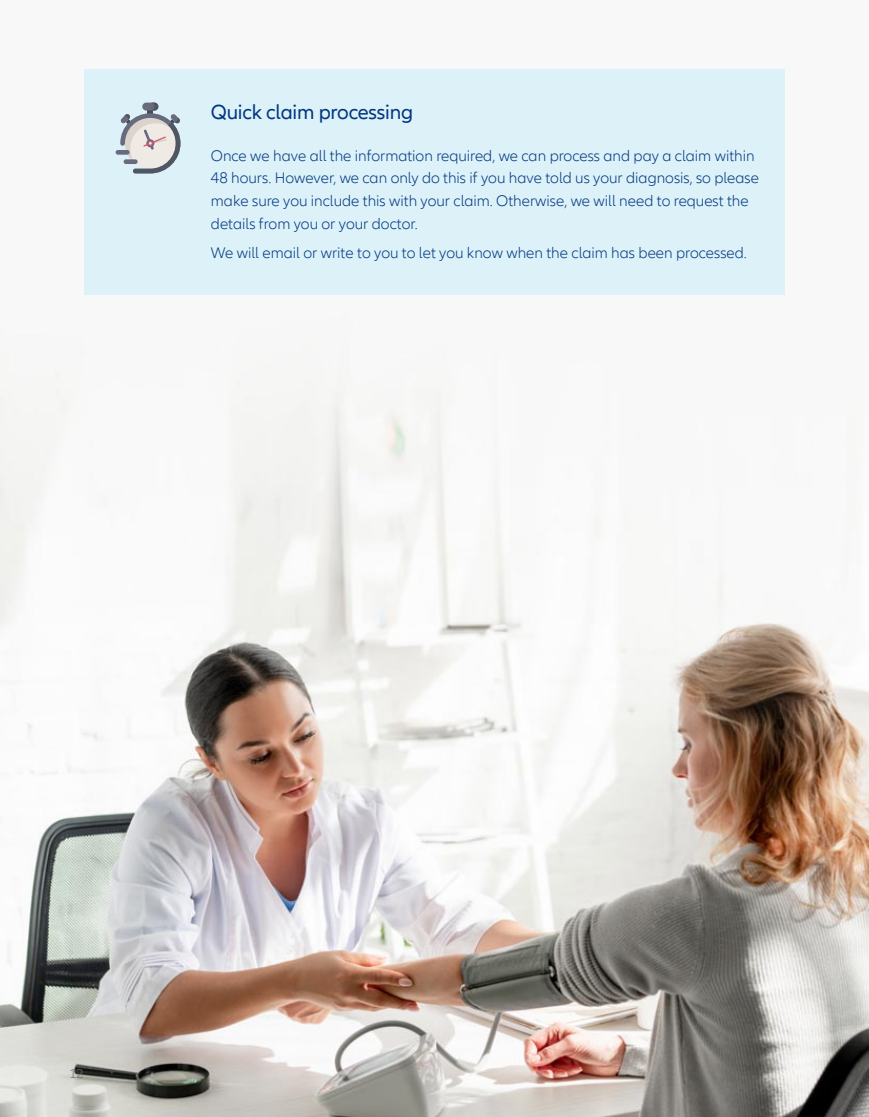
<style>
.page{position:relative;width:869px;height:1117px;background:#fff}
.page>*{position:absolute;margin:0;border:0;box-sizing:border-box;transform-origin:0 0}
.t1{font:21px "Allianz Neo";letter-spacing:-.01em;color:#003781}
.t2{font:300 15.75px/22.8px "Allianz Neo";color:#003781}
.t3{font:300 13.12px "Allianz Neo";color:#6c6e71}
</style>
<div class="page">
<img style="left:0;top:69px;width:868px;height:1047px">
<div style="left:84px;top:69px;width:700px;height:225px;background:#dcf1f8"></div>
<svg style="left:120px;top:103px;width:60px;height:70px"></svg>
<div style="left:115px;top:150px;width:15px;height:5px;background:#676b7d;border-radius:2px"></div>
<div style="left:123px;top:159px;width:15px;height:5px;background:#676b7d;border-radius:2px"></div>
<h1 class="t1" style="left:211px;top:99px;width:203px">Quick claim processing</h1>
<p class="t2" style="left:211px;top:144px;width:549px">Once we have all the information required, we can process and pay a claim within 48 hours. However, we can only do this if you have told us your diagnosis, so please make sure you include this with your claim. Otherwise, we will need to request the details from you or your doctor.</p>
<p class="t2" style="left:211px;top:241px;width:537px">We will email or write to you to let you know when the claim has been processed.</p>
<p class="t3" style="left:69px;top:1065px;width:16px">12</p>
</div>
